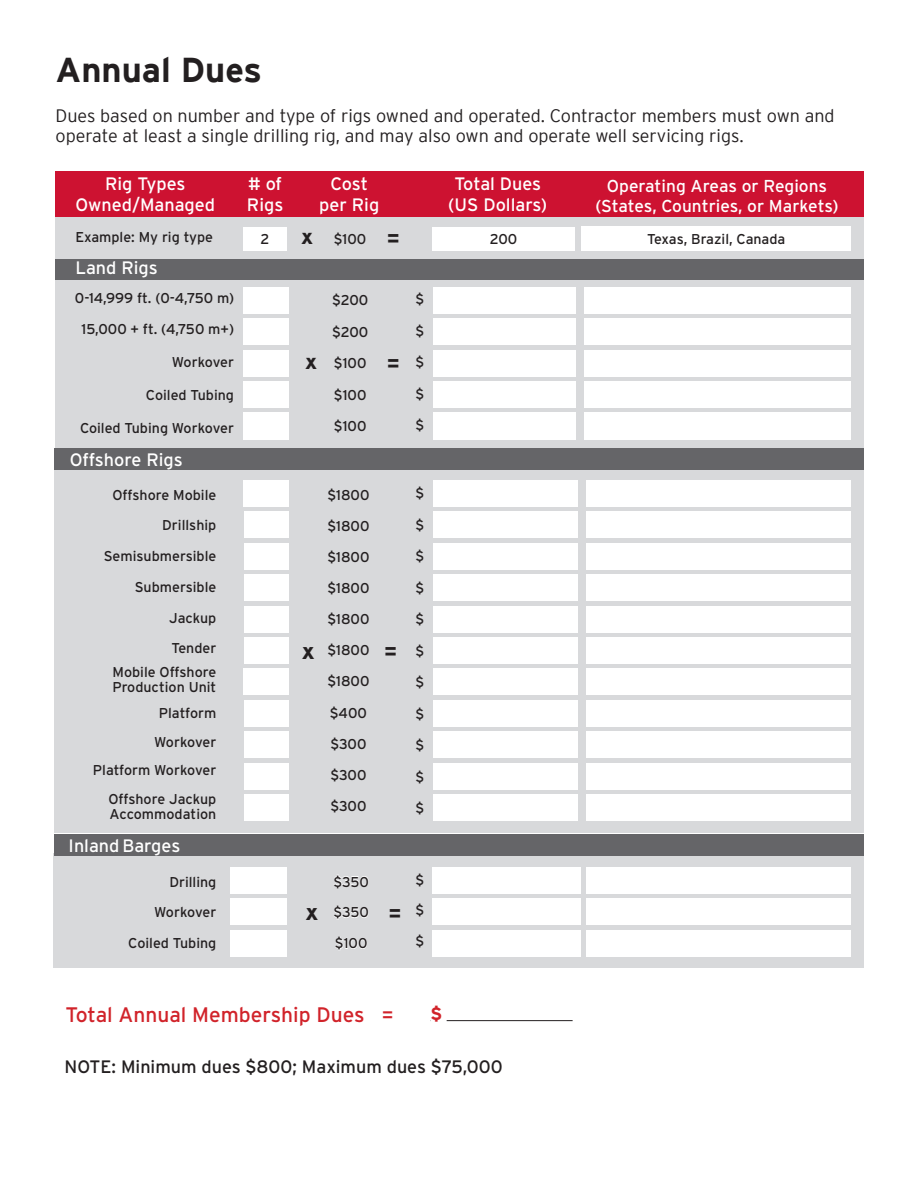
<style>
.page{position:relative;width:918px;height:1188px;background:#fff}
.page>*{position:absolute;margin:0;border:0;box-sizing:border-box;transform-origin:0 0}
.Section_Header_-_bas{font:700 34.5px "Interstate";color:#231f20}
.t1{font:700 22.5px "Interstate";color:#231f20}
.Red_emphasis_-_no_li{font:21px "Interstate";color:#d1232a}
.t2{font:700 21px "Interstate";color:#231f20}
.Light_Emphasis{font:300 18px/19.5px "Interstate";color:#231f20}
.Red_emphasis_-_no_li-2{font:18px/21.6px "Interstate";color:#fff;text-align:center}
.t3{font:18px "Interstate";color:#231f20}
.Red_start_P_style_wi{font:700 18px "Interstate";color:#d1232a}
.t4{font:17.25px "Interstate";color:#fff}
.Red_start_P_style_wi-2{font:14.25px/15px "Interstate";color:#231f20}
.Red_start_P_style_wi-3{font:14.25px "Interstate";letter-spacing:-.02em;color:#231f20}
</style>
<div class="page">
<div style="left:54px;top:853px;width:810px;height:115px;background:#d8d9db"></div>
<div style="left:231px;top:898px;width:620px;height:27px;background:#fff"></div>
<div style="left:231px;top:867px;width:620px;height:27px;background:#fff"></div>
<div style="left:54px;top:459px;width:810px;height:374px;background:#d8d9db"></div>
<div style="left:244px;top:511px;width:607px;height:27px;background:#fff"></div>
<div style="left:244px;top:543px;width:607px;height:27px;background:#fff"></div>
<div style="left:244px;top:574px;width:607px;height:27px;background:#fff"></div>
<div style="left:244px;top:606px;width:607px;height:27px;background:#fff"></div>
<div style="left:243px;top:480px;width:608px;height:27px;background:#fff"></div>
<div style="left:244px;top:637px;width:607px;height:27px;background:#fff"></div>
<div style="left:243px;top:668px;width:608px;height:27px;background:#fff"></div>
<div style="left:244px;top:700px;width:607px;height:27px;background:#fff"></div>
<div style="left:244px;top:731px;width:607px;height:27px;background:#fff"></div>
<div style="left:244px;top:763px;width:607px;height:27px;background:#fff"></div>
<div style="left:244px;top:794px;width:607px;height:27px;background:#fff"></div>
<div style="left:289px;top:476px;width:143px;height:357px;background:#d8d9db"></div>
<div style="left:56px;top:273px;width:808px;height:176px;background:#d8d9db"></div>
<div style="left:243px;top:318px;width:608px;height:27px;background:#fff"></div>
<div style="left:243px;top:350px;width:608px;height:27px;background:#fff"></div>
<div style="left:243px;top:381px;width:608px;height:27px;background:#fff"></div>
<div style="left:243px;top:413px;width:608px;height:27px;background:#fff"></div>
<div style="left:243px;top:287px;width:608px;height:27px;background:#fff"></div>
<div style="left:56px;top:184px;width:808px;height:77px;background:#d8d9db"></div>
<div style="left:56px;top:172px;width:808px;height:45px;background:#cd1231"></div>
<div style="left:56px;top:259px;width:808px;height:20px;background:#656568"></div>
<div style="left:54px;top:448px;width:810px;height:22px;background:#656568"></div>
<div style="left:54px;top:834px;width:810px;height:22px;background:#656568"></div>
<div style="left:578px;top:476px;width:7px;height:357px;background:#d8d9db"></div>
<div style="left:289px;top:287px;width:143px;height:157px;background:#d8d9db"></div>
<div style="left:576px;top:285px;width:8px;height:159px;background:#d8d9db"></div>
<div style="left:230px;top:930px;width:620px;height:27px;background:#fff"></div>
<div style="left:287px;top:866px;width:144px;height:102px;background:#d8d9db"></div>
<svg style="left:334px;top:874px;width:35px;height:15px"></svg>
<svg style="left:334px;top:905px;width:35px;height:15px"></svg>
<svg style="left:335px;top:936px;width:32px;height:15px"></svg>
<hr style="left:581px;top:865px;width:4px;height:103px;background:#d8d9db">
<div style="left:243px;top:227px;width:44px;height:24px;background:#fff"></div>
<div style="left:432px;top:227px;width:143px;height:24px;background:#fff"></div>
<div style="left:582px;top:226px;width:269px;height:25px;background:#fff"></div>
<hr style="left:430px;top:1020px;width:143px;height:1px;background:#231f20">
<hr style="left:430px;top:1020px;width:17px;height:3px;background:#fff">
<p class="Section_Header_-_bas" style="left:56px;top:50px;width:208px">Annual Dues</p>
<p class="Light_Emphasis" style="left:56px;top:106px;width:781px">Dues based on number and type of rigs owned and operated. Contractor members must own and operate at least a single drilling rig, and may also own and operate well servicing rigs.</p>
<p class="Red_emphasis_-_no_li-2" style="left:75px;top:173px;width:141px">Rig Types<br>Owned/Managed</p>
<p class="Red_emphasis_-_no_li-2" style="left:248px;top:173px;width:35px"># of</p>
<p class="Red_emphasis_-_no_li-2" style="left:330px;top:173px;width:39px">Cost</p>
<p class="Red_emphasis_-_no_li-2" style="left:319px;top:194px;width:62px">per Rig</p>
<p class="Red_emphasis_-_no_li-2" style="left:454px;top:173px;width:88px">Total Dues</p>
<p class="Red_emphasis_-_no_li-2" style="left:448px;top:194px;width:100px">(US Dollars)</p>
<p class="t4" style="left:607px;top:175px;width:222px">Operating Areas or Regions</p>
<p class="t4" style="left:595px;top:196px;width:245px">(States, Countries, or Markets)</p>
<p class="Red_emphasis_-_no_li-2" style="left:247px;top:194px;width:38px">Rigs</p>
<p class="Red_start_P_style_wi-2" style="left:75px;top:230px;width:139px">Example: My rig type</p>
<p class="t2" style="left:301px;top:225px;width:14px">x</p>
<p class="Red_start_P_style_wi-2" style="left:334px;top:232px;width:34px">$100</p>
<p class="t1" style="left:387px;top:226px;width:15px">=</p>
<p class="Red_start_P_style_wi-2" style="left:261px;top:232px;width:11px">2</p>
<p class="Red_start_P_style_wi-2" style="left:490px;top:232px;width:29px">200</p>
<p class="Red_start_P_style_wi-2" style="left:647px;top:232px;width:140px">Texas, Brazil, Canada</p>
<p class="Red_emphasis_-_no_li-2" style="left:75px;top:257px;width:84px">Land Rigs</p>
<p class="Red_start_P_style_wi-2" style="left:75px;top:290px;width:161px">0-14,999 ft. (0-4,750 m)</p>
<p class="Red_start_P_style_wi-2" style="left:82px;top:321px;width:154px">15,000 + ft. (4,750 m+)</p>
<p class="Red_start_P_style_wi-3" style="left:172px;top:353px;width:64px">Workover</p>
<p class="Red_start_P_style_wi-2" style="left:146px;top:387px;width:90px">Coiled Tubing</p>
<p class="Red_start_P_style_wi-2" style="left:80px;top:420px;width:156px">Coiled Tubing Workover</p>
<p class="Red_emphasis_-_no_li-2" style="left:70px;top:449px;width:115px">Offshore Rigs</p>
<p class="Red_start_P_style_wi-2" style="left:112px;top:487px;width:105px">Offshore Mobile</p>
<p class="Red_start_P_style_wi-2" style="left:162px;top:518px;width:56px">Drillship</p>
<p class="Red_start_P_style_wi-2" style="left:104px;top:549px;width:114px">Semisubmersible</p>
<p class="Red_start_P_style_wi-2" style="left:135px;top:579px;width:83px">Submersible</p>
<p class="Red_start_P_style_wi-2" style="left:169px;top:610px;width:49px">Jackup</p>
<p class="Red_start_P_style_wi-2" style="left:171px;top:641px;width:46px">Tender</p>
<p class="Red_start_P_style_wi-2" style="left:112px;top:665px;width:105px">Mobile Offshore<br>Production Unit</p>
<p class="Red_start_P_style_wi-2" style="left:159px;top:705px;width:59px">Platform</p>
<p class="Red_start_P_style_wi-3" style="left:154px;top:733px;width:64px">Workover</p>
<p class="Red_start_P_style_wi-2" style="left:93px;top:762px;width:125px">Platform Workover</p>
<p class="Red_start_P_style_wi-2" style="left:108px;top:791px;width:109px">Offshore Jackup<br>Accommodation</p>
<p class="Red_emphasis_-_no_li-2" style="left:69px;top:834px;width:113px">Inland Barges</p>
<p class="Red_start_P_style_wi-2" style="left:169px;top:874px;width:48px">Drilling</p>
<p class="Red_start_P_style_wi-3" style="left:154px;top:904px;width:64px">Workover</p>
<p class="Red_start_P_style_wi-2" style="left:128px;top:935px;width:90px">Coiled Tubing</p>
<p class="t2" style="left:305px;top:350px;width:14px">x</p>
<p class="Red_start_P_style_wi-2" style="left:332px;top:293px;width:38px">$200</p>
<p class="Red_start_P_style_wi-2" style="left:332px;top:324px;width:38px">$200</p>
<p class="Red_start_P_style_wi-2" style="left:334px;top:356px;width:34px">$100</p>
<p class="Red_start_P_style_wi-2" style="left:334px;top:387px;width:34px">$100</p>
<p class="Red_start_P_style_wi-2" style="left:334px;top:419px;width:34px">$100</p>
<p class="t1" style="left:387px;top:351px;width:15px">=</p>
<p class="Red_start_P_style_wi-2" style="left:415px;top:291px;width:10px">$</p>
<p class="Red_start_P_style_wi-2" style="left:415px;top:323px;width:10px">$</p>
<p class="Red_start_P_style_wi-2" style="left:415px;top:354px;width:10px">$</p>
<p class="Red_start_P_style_wi-2" style="left:415px;top:386px;width:10px">$</p>
<p class="Red_start_P_style_wi-2" style="left:415px;top:417px;width:10px">$</p>
<p class="Red_start_P_style_wi-2" style="left:327px;top:488px;width:44px">$1800</p>
<p class="Red_start_P_style_wi-2" style="left:327px;top:519px;width:44px">$1800</p>
<p class="Red_start_P_style_wi-2" style="left:327px;top:550px;width:44px">$1800</p>
<p class="Red_start_P_style_wi-2" style="left:327px;top:581px;width:44px">$1800</p>
<p class="Red_start_P_style_wi-2" style="left:327px;top:612px;width:44px">$1800</p>
<p class="Red_start_P_style_wi-2" style="left:327px;top:643px;width:44px">$1800</p>
<p class="Red_start_P_style_wi-2" style="left:327px;top:674px;width:44px">$1800</p>
<p class="Red_start_P_style_wi-2" style="left:330px;top:705px;width:39px">$400</p>
<p class="Red_start_P_style_wi-2" style="left:330px;top:736px;width:38px">$300</p>
<p class="Red_start_P_style_wi-2" style="left:330px;top:767px;width:38px">$300</p>
<p class="Red_start_P_style_wi-2" style="left:330px;top:798px;width:38px">$300</p>
<p class="t1" style="left:302px;top:638px;width:14px">x</p>
<p class="t1" style="left:384px;top:639px;width:15px">=</p>
<p class="Red_start_P_style_wi-2" style="left:415px;top:486px;width:10px">$</p>
<p class="Red_start_P_style_wi-2" style="left:415px;top:517px;width:10px">$</p>
<p class="Red_start_P_style_wi-2" style="left:415px;top:549px;width:10px">$</p>
<p class="Red_start_P_style_wi-2" style="left:415px;top:580px;width:10px">$</p>
<p class="Red_start_P_style_wi-2" style="left:415px;top:612px;width:10px">$</p>
<p class="Red_start_P_style_wi-2" style="left:415px;top:643px;width:10px">$</p>
<p class="Red_start_P_style_wi-2" style="left:415px;top:675px;width:10px">$</p>
<p class="Red_start_P_style_wi-2" style="left:415px;top:706px;width:10px">$</p>
<p class="Red_start_P_style_wi-2" style="left:415px;top:738px;width:10px">$</p>
<p class="Red_start_P_style_wi-2" style="left:415px;top:769px;width:10px">$</p>
<p class="Red_start_P_style_wi-2" style="left:415px;top:801px;width:10px">$</p>
<p class="t1" style="left:306px;top:899px;width:14px">x</p>
<p class="Red_start_P_style_wi-2" style="left:333px;top:874px;width:37px">$350</p>
<p class="Red_start_P_style_wi-2" style="left:333px;top:905px;width:37px">$350</p>
<p class="Red_start_P_style_wi-2" style="left:335px;top:936px;width:34px">$100</p>
<p class="t1" style="left:388px;top:901px;width:15px">=</p>
<p class="Red_start_P_style_wi-2" style="left:415px;top:872px;width:10px">$</p>
<p class="Red_start_P_style_wi-2" style="left:415px;top:903px;width:10px">$</p>
<p class="Red_start_P_style_wi-2" style="left:415px;top:934px;width:10px">$</p>
<p class="Red_emphasis_-_no_li" style="left:65px;top:1002px;width:330px">Total Annual Membership Dues =</p>
<p class="Red_start_P_style_wi" style="left:430px;top:1003px;width:13px">$</p>
<p class="t3" style="left:65px;top:1056px;width:440px">NOTE: Minimum dues $800; Maximum dues $75,000</p>
</div>
